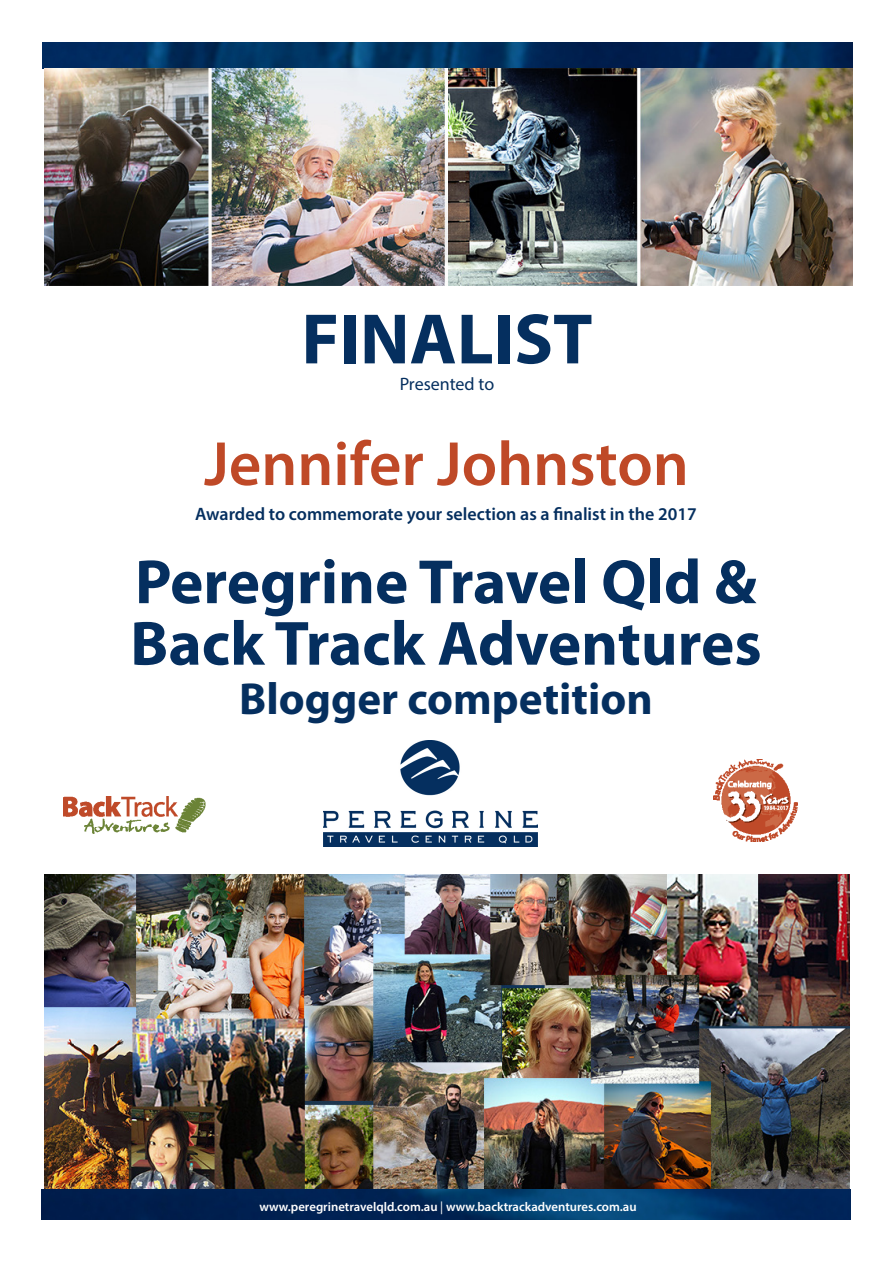
<style>
.page{position:relative;width:893px;height:1263px;background:#fff}
.page>*{position:absolute;margin:0;border:0;box-sizing:border-box;transform-origin:0 0}
.t1{font:700 72px "Myriad Pro";color:#052f5f}
.t2{font:700 63px/61.5px "Myriad Pro";color:#052f5f}
.name{font:600 63px "Myriad Pro";color:#bf4927}
.t3{font:700 45px "Myriad Pro";color:#052f5f}
.t4{font:600 18px "Myriad Pro";color:#052f5f}
.t5{font:18px "Myriad Pro";letter-spacing:-.005em;color:#052f5f}
.t6{font:600 12.75px "Myriad Pro";color:#fff}
.s1{font-weight:400}
</style>
<div class="page">
<img style="left:43px;top:43px;width:809px;height:242px">
<img style="left:63px;top:796px;width:143px;height:37px">
<img style="left:713px;top:759px;width:84px;height:82px">
<img style="left:324px;top:741px;width:213px;height:105px">
<img style="left:44px;top:874px;width:806px;height:315px">
<img style="left:42px;top:1189px;width:808px;height:31px">
<p class="t1" style="left:301px;top:292px;width:293px">FINALIST</p>
<p class="t5" style="left:400px;top:373px;width:96px">Presented to</p>
<p class="name" style="left:204px;top:424px;width:486px">Jennifer Johnston</p>
<p class="t4" style="left:195px;top:503px;width:503px">Awarded to commemorate your selection as a finalist in the 2017</p>
<p class="t2" style="left:130px;top:549px;width:633px">Peregrine Travel Qld &amp;<br>Back Track Adventures</p>
<p class="t3" style="left:239px;top:670px;width:415px">Blogger competition</p>
<p class="t6" style="left:259px;top:1198px;width:379px">www.peregrinetravelqld.com.au <span class="s1">|</span> www.backtrackadventures.com.au</p>
</div>
